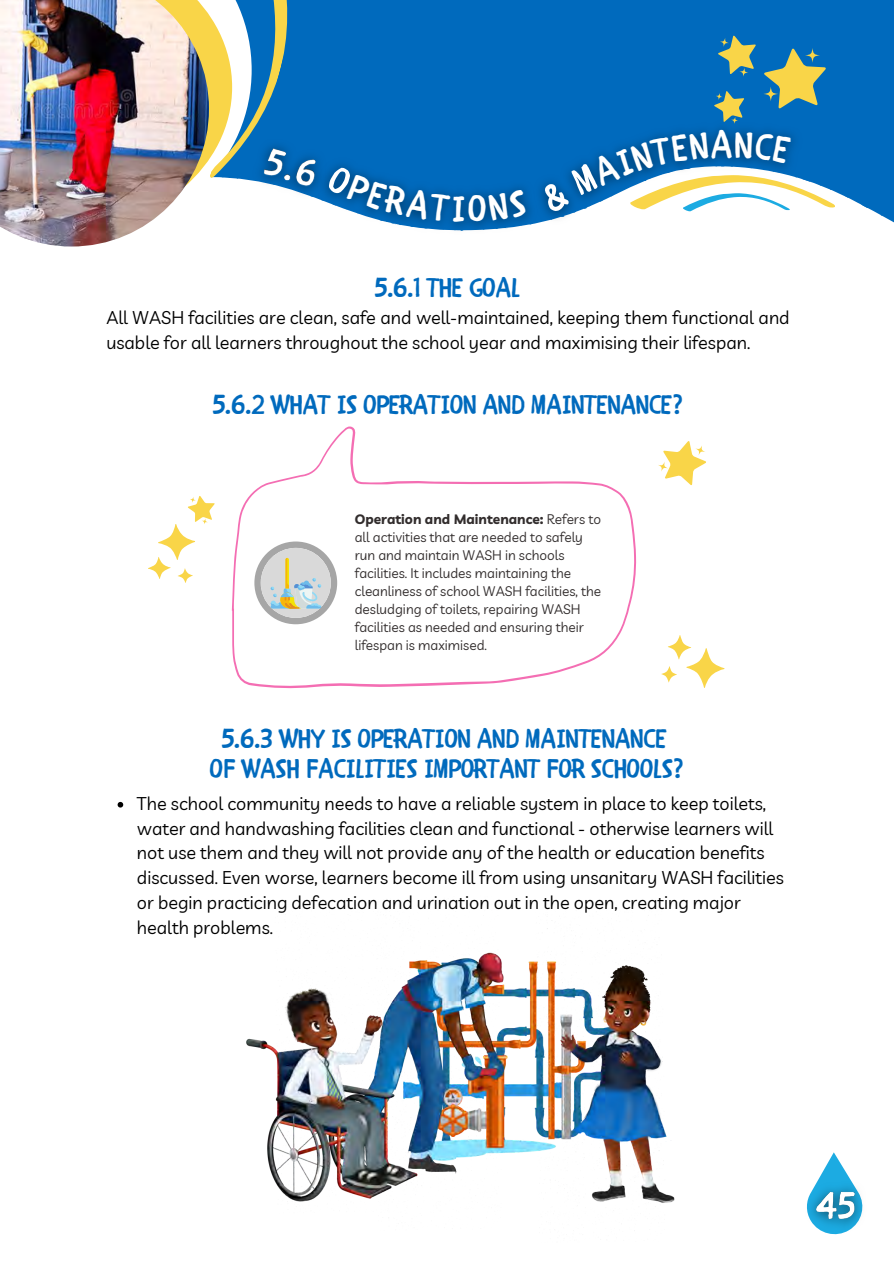
<style>
.page{position:relative;width:894px;height:1264px;background:#fff}
.page>*{position:absolute;margin:0;border:0;box-sizing:border-box;transform-origin:0 0}
.t1{font:27px/30.5px "CHILDRENONE";color:#006abd;text-align:center}
.t2{font:18px/24.8px "Livvic";color:#000}
.t3{font:13.65px/18px "Livvic";color:#322d2d}
.s1{font-weight:700}
</style>
<div class="page">
<svg style="left:61px;top:0;width:832px;height:247px;background:#1b79c3"></svg>
<img style="left:0;top:0;width:209px;height:246px">
<svg style="left:209px;top:0;width:99px;height:188px"></svg>
<svg style="left:232px;top:426px;width:404px;height:245px"></svg>
<svg style="left:661px;top:441px;width:45px;height:45px"></svg>
<svg style="left:695px;top:445px;width:10px;height:10px"></svg>
<svg style="left:657px;top:461px;width:10px;height:10px"></svg>
<svg style="left:714px;top:663px;width:10px;height:11px"></svg>
<svg style="left:148px;top:496px;width:67px;height:87px"></svg>
<svg style="left:254px;top:541px;width:83px;height:83px"></svg>
<img style="left:236px;top:632px;width:478px;height:571px">
<img style="left:807px;top:1156px;width:56px;height:79px">
<img style="left:236px;top:108px;width:113px;height:115px">
<img style="left:483px;top:66px;width:352px;height:181px">
<svg style="left:118px;top:802px;width:5px;height:5px"></svg>
<img style="left:294px;top:122px;width:268px;height:125px">
<svg style="left:538px;top:33px;width:297px;height:181px;background:#3583b5"></svg>
<svg style="left:326px;top:165px;width:201px;height:57px;background:#0c65ab"></svg>
<p class="t1" style="left:374px;top:269px;width:147px">5.6.1 THE GOAL</p>
<p class="t2" style="left:106px;top:305px;width:684px">All WASH facilities are clean, safe and well-maintained, keeping them functional and usable for all learners throughout the school year and maximising their lifespan.</p>
<h1 class="t1" style="left:212px;top:387px;width:473px">5.6.2 WHAT IS OPERATION AND MAINTENANCE?</h1>
<p class="t3" style="left:354px;top:510px;width:248px"><span class="s1">Operation and Maintenance:</span> Refers to all activities that are needed to safely run and maintain WASH in schools facilities. It includes maintaining the cleanliness of school WASH facilities, the desludging of toilets, repairing WASH facilities as needed and ensuring their lifespan is maximised.</p>
<h1 class="t1" style="left:210px;top:720px;width:476px">5.6.3 WHY IS OPERATION AND MAINTENANCE<br>OF WASH FACILITIES IMPORTANT FOR SCHOOLS?</h1>
<p class="t2" style="left:137px;top:790px;width:648px">The school community needs to have a reliable system in place to keep toilets, water and handwashing facilities clean and functional - otherwise learners will not use them and they will not provide any of the health or education benefits discussed. Even worse, learners become ill from using unsanitary WASH facilities or begin practicing defecation and urination out in the open, creating major health problems.</p>
</div>
